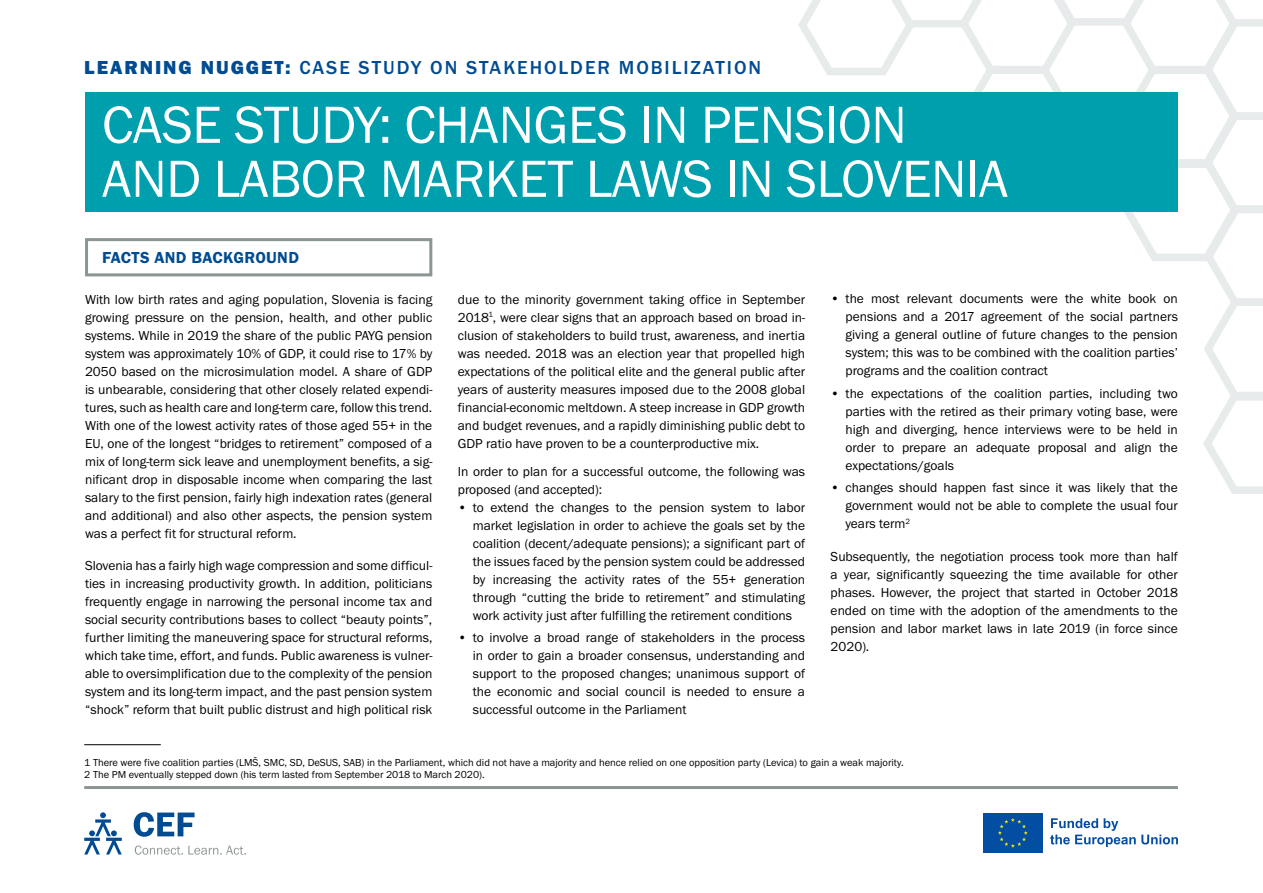
<style>
.page{position:relative;width:1263px;height:893px;background:#fff}
.page>*{position:absolute;margin:0;border:0;box-sizing:border-box;transform-origin:0 0}
.t1{font:54px/54px "Franklin Got Itc TEE";letter-spacing:-.01em;color:#fff}
.t2{font:500 19.5px "Franklin Got Itc TEE";letter-spacing:.1em;color:#004b91}
.t3{font:600 16.5px "Franklin Got Itc TEE";letter-spacing:.02em;color:#004b91}
.t4{font:13.5px/18px "Franklin Got Itc TEE";color:#000;text-align:justify}
.t5{font:10.5px/12.6px "Franklin Got Itc TEE";color:#000}
.s1{font-family:"Franklin Got Itc TEE Heav";font-weight:400}
</style>
<div class="page">
<svg style="left:794px;top:0;width:469px;height:494px"></svg>
<hr style="left:84px;top:786px;width:1094px;height:3px;background:#8b9594">
<div style="left:85px;top:238px;width:347px;height:38px;background:#fff;border:3px solid #8b9594"></div>
<div style="left:85px;top:92px;width:1093px;height:119px;background:#009fae"></div>
<svg style="left:84px;top:812px;width:38px;height:42px"></svg>
<svg style="left:134px;top:812px;width:61px;height:25px"></svg>
<svg style="left:135px;top:845px;width:111px;height:10px"></svg>
<svg style="left:1042px;top:813px;width:1px;height:40px"></svg>
<div style="left:983px;top:813px;width:59px;height:40px;background:#034ea2"></div>
<svg style="left:998px;top:818px;width:30px;height:30px"></svg>
<svg style="left:1050px;top:818px;width:128px;height:29px"></svg>
<hr style="left:84px;top:744px;width:77px;height:1px;background:#000">
<h2 class="t2" style="left:84px;top:57px;width:678px"><span class="s1">LEARNING NUGGET:</span> CASE STUDY ON STAKEHOLDER MOBILIZATION</h2>
<h1 class="t1" style="left:102px;top:99px;width:908px">CASE STUDY: CHANGES IN PENSION<br>AND LABOR MARKET LAWS IN SLOVENIA</h1>
<p class="t3" style="left:102px;top:248px;width:198px">FACTS AND BACKGROUND</p>
<p class="t4" style="left:85px;top:290px;width:349px">With low birth rates and aging population, Slovenia is facing growing pressure on the pension, health, and other public systems. While in 2019 the share of the public PAYG pension system was approximately 10% of GDP, it could rise to 17% by 2050 based on the microsimulation model. A share of GDP is unbearable, considering that other closely related expendi&shy;tures, such as health care and long-term care, follow this trend.<br>With one of the lowest activity rates of those aged 55+ in the EU, one of the longest “bridges to retirement” composed of a mix of long-term sick leave and unemployment benefits, a sig&shy;nificant drop in disposable income when comparing the last salary to the first pension, fairly high indexation rates (general and additional) and also other aspects, the pension system was a perfect fit for structural reform.</p>
<p class="t4" style="left:85px;top:557px;width:349px">Slovenia has a fairly high wage compression and some difficul&shy;ties in increasing productivity growth. In addition, politicians frequently engage in narrowing the personal income tax and social security contributions bases to collect “beauty points”, further limiting the maneuvering space for structural reforms, which take time, effort, and funds. Public awareness is vulner&shy;able to oversimplification due to the complexity of the pension system and its long-term impact, and the past pension system “shock” reform that built public distrust and high political risk</p>
<p class="t4" style="left:458px;top:290px;width:349px">due to the minority government taking office in September 2018<sup>1</sup>, were clear signs that an approach based on broad in&shy;clusion of stakeholders to build trust, awareness, and inertia was needed. 2018 was an election year that propelled high expectations of the political elite and the general public after years of austerity measures imposed due to the 2008 global financial-economic meltdown. A steep increase in GDP growth and budget revenues, and a rapidly diminishing public debt to GDP ratio have proven to be a counterproductive mix.</p>
<p class="t4" style="left:458px;top:463px;width:349px">In order to plan for a successful outcome, the following was proposed (and accepted):</p>
<p class="t4" style="left:473px;top:499px;width:334px;text-indent:-15px">• to extend the changes to the pension system to labor market legislation in order to achieve the goals set by the coalition (decent/adequate pensions); a significant part of the issues faced by the pension system could be addressed by increasing the activity rates of the 55+ generation through “cutting the bride to retirement” and stimulating work activity just after fulfilling the retirement conditions</p>
<p class="t4" style="left:473px;top:629px;width:334px;text-indent:-15px">• to involve a broad range of stakeholders in the process in order to gain a broader consensus, understanding and support to the proposed changes; unanimous support of the economic and social council is needed to ensure a successful outcome in the Parliament</p>
<p class="t4" style="left:845px;top:290px;width:334px;text-indent:-15px">• the most relevant documents were the white book on pensions and a 2017 agreement of the social partners giving a general outline of future changes to the pension system; this was to be combined with the coalition parties’ programs and the coalition contract</p>
<p class="t4" style="left:845px;top:384px;width:334px;text-indent:-15px">• the expectations of the coalition parties, including two parties with the retired as their primary voting base, were high and diverging, hence interviews were to be held in order to prepare an adequate proposal and align the expectations/goals</p>
<p class="t4" style="left:845px;top:479px;width:334px;text-indent:-15px">• changes should happen fast since it was likely that the government would not be able to complete the usual four years term<sup>2</sup></p>
<p class="t4" style="left:831px;top:548px;width:349px">Subsequently, the negotiation process took more than half a year, significantly squeezing the time available for other phases. However, the project that started in October 2018 ended on time with the adoption of the amendments to the pension and labor market laws in late 2019 (in force since 2020).</p>
<p class="t5" style="left:84px;top:756px;width:821px">1 There were five coalition parties (LMŠ, SMC, SD, DeSUS, SAB) in the Parliament, which did not have a majority and hence relied on one opposition party (Levica) to gain a weak majority.<br>2 The PM eventually stepped down (his term lasted from September 2018 to March 2020).</p>
</div>
